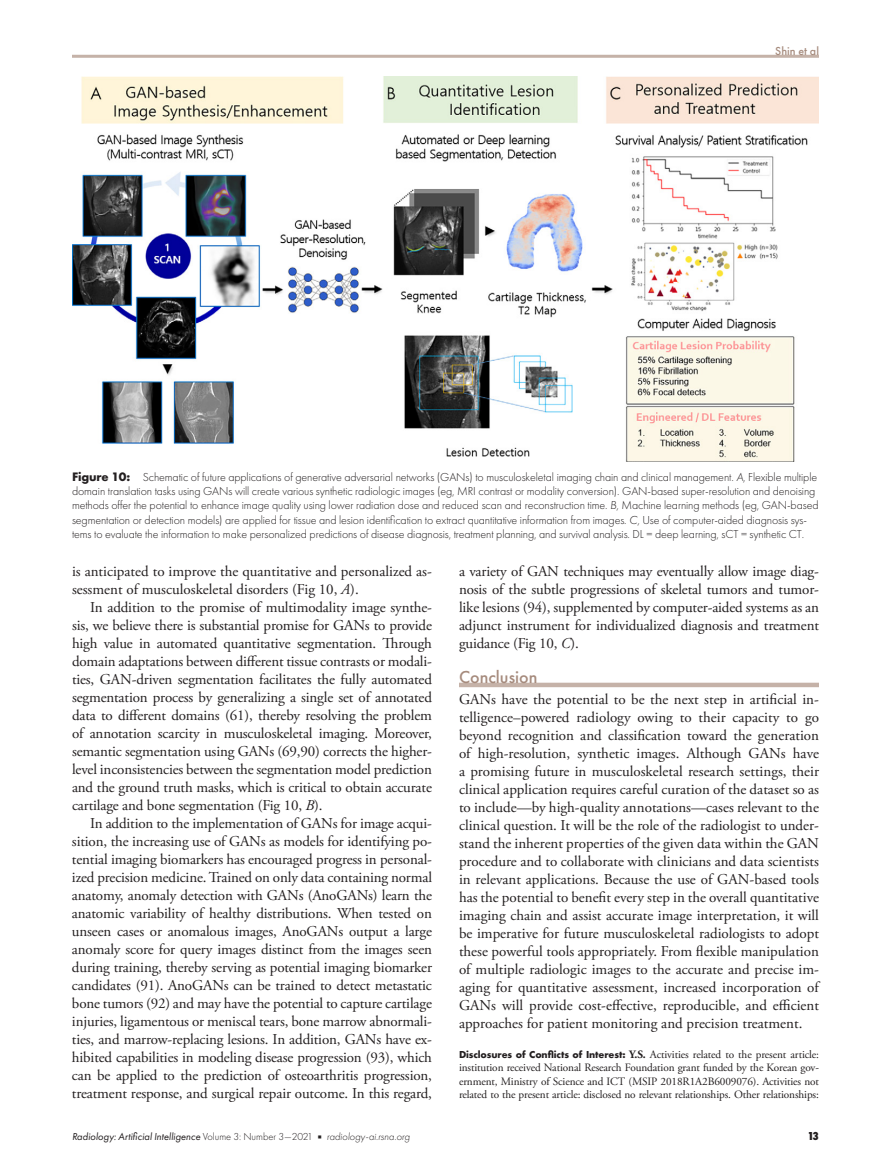
<style>
.page{position:relative;width:891px;height:1175px;background:#fff}
.page>*{position:absolute;margin:0;border:0;box-sizing:border-box;transform-origin:0 0}
.t1{font:500 18px "Futura PT";color:#a68b7d}
.t2{font:15px/18px "Adobe Garamond Pro";letter-spacing:-.01em;color:#231f20;text-align:justify}
.t3{font:300 12px/14.4px "Futura PT";letter-spacing:-.01em;color:#231f20}
.t4{font:500 12px "Futura PT";color:#a68b7d}
.t5{font:800 12px "Futura PT Cond";color:#231f20}
.t6{font:11.25px/13.5px "Adobe Garamond Pro";letter-spacing:-.01em;color:#231f20;text-align:justify}
.t7{font:italic 10.5px "Futura PT";color:#231f20}
.s1{font-weight:700;font-size:12.75px}
.s2{font-style:italic}
.s3{font-family:"Futura PT";font-weight:700;font-size:10.5px}
.s4{font-weight:700}
.s5{font-weight:300;font-style:normal}
.s6{font-family:"Universal Newswith Comm Pi";font-style:normal;font-size:6px}
.s7{font-weight:300}
</style>
<div class="page">
<hr style="left:72px;top:55px;width:747px;height:3px;background:#c5b2a8">
<div style="left:459px;top:682px;width:360px;height:5px;background:#c5b2a8"></div>
<img style="left:72px;top:76px;width:747px;height:386px">
<p class="t4" style="left:775px;top:44px;width:45px">Shin et al</p>
<p class="t3" style="left:72px;top:469px;width:748px"><span class="s1">Figure 10:</span> Schematic of future applications of generative adversarial networks (GANs) to musculoskeletal imaging chain and clinical management. <span class="s2">A,</span> Flexible multiple domain translation tasks using GANs will create various synthetic radiologic images (eg, MRI contrast or modality conversion). GAN-based super-resolution and denoising methods offer the potential to enhance image quality using lower radiation dose and reduced scan and reconstruction time. <span class="s2">B,</span> Machine learning methods (eg, GAN-based segmentation or detection models) are applied for tissue and lesion identification to extract quantitative information from images. <span class="s2">C,</span> Use of computer-aided diagnosis sys&shy;tems to evaluate the information to make personalized predictions of disease diagnosis, treatment planning, and survival analysis. DL = deep learning, sCT = synthetic CT.</p>
<p class="t2" style="left:72px;top:563px;width:361px">is anticipated to improve the quantitative and personalized as&shy;sessment of musculoskeletal disorders (Fig 10, <span class="s2">A</span>).</p>
<p class="t2" style="left:72px;top:599px;width:362px;text-indent:18px">In addition to the promise of multimodality image synthe&shy;sis, we believe there is substantial promise for GANs to provide high value in automated quantitative segmentation. Through domain adaptations between different tissue contrasts or modali&shy;ties, GAN-driven segmentation facilitates the fully automated segmentation process by generalizing a single set of annotated data to different domains (61), thereby resolving the problem of annotation scarcity in musculoskeletal imaging. Moreover, semantic segmentation using GANs (69,90) corrects the higher&shy;level inconsistencies between the segmentation model prediction and the ground truth masks, which is critical to obtain accurate cartilage and bone segmentation (Fig 10, <span class="s2">B</span>).</p>
<p class="t2" style="left:72px;top:815px;width:362px;text-indent:18px">In addition to the implementation of GANs for image acqui&shy;sition, the increasing use of GANs as models for identifying po&shy;tential imaging biomarkers has encouraged progress in personal&shy;ized precision medicine. Trained on only data containing normal anatomy, anomaly detection with GANs (AnoGANs) learn the anatomic variability of healthy distributions. When tested on unseen cases or anomalous images, AnoGANs output a large anomaly score for query images distinct from the images seen during training, thereby serving as potential imaging biomarker candidates (91). AnoGANs can be trained to detect metastatic bone tumors (92) and may have the potential to capture cartilage injuries, ligamentous or meniscal tears, bone marrow abnormali&shy;ties, and marrow-replacing lesions. In addition, GANs have ex&shy;hibited capabilities in modeling disease progression (93), which can be applied to the prediction of osteoarthritis progression, treatment response, and surgical repair outcome. In this regard,</p>
<p class="t2" style="left:459px;top:563px;width:362px">a variety of GAN techniques may eventually allow image diag&shy;nosis of the subtle progressions of skeletal tumors and tumor&shy;like lesions (94), supplemented by computer-aided systems as an adjunct instrument for individualized diagnosis and treatment guidance (Fig 10, <span class="s2">C</span>).</p>
<p class="t1" style="left:459px;top:666px;width:80px">Conclusion</p>
<p class="t2" style="left:459px;top:690px;width:362px">GANs have the potential to be the next step in artificial in&shy;telligence–powered radiology owing to their capacity to go beyond recognition and classification toward the generation of high-resolution, synthetic images. Although GANs have a promising future in musculoskeletal research settings, their clinical application requires careful curation of the dataset so as to include—by high-quality annotations—cases relevant to the clinical question. It will be the role of the radiologist to under&shy;stand the inherent properties of the given data within the GAN procedure and to collaborate with clinicians and data scientists in relevant applications. Because the use of GAN-based tools has the potential to benefit every step in the overall quantitative imaging chain and assist accurate image interpretation, it will be imperative for future musculoskeletal radiologists to adopt these powerful tools appropriately. From flexible manipulation of multiple radiologic images to the accurate and precise im&shy;aging for quantitative assessment, increased incorporation of GANs will provide cost-effective, reproducible, and efficient approaches for patient monitoring and precision treatment.</p>
<p class="t6" style="left:459px;top:1047px;width:362px"><span class="s3">Disclosures of Conflicts of Interest:</span> <span class="s4">Y.S.</span> Activities related to the present article: institution received National Research Foundation grant funded by the Korean gov&shy;ernment, Ministry of Science and ICT (MSIP 2018R1A2B6009076). Activities not related to the present article: disclosed no relevant relationships. Other relationships:</p>
<p class="t7" style="left:72px;top:1130px;width:340px">Radiology: Artificial Intelligence <span class="s5">Volume 3: Number 3—2021</span> <span class="s6">n</span> <span class="s7">radiology-ai.rsna.org</span></p>
<p class="t5" style="left:807px;top:1128px;width:13px">13</p>
</div>
